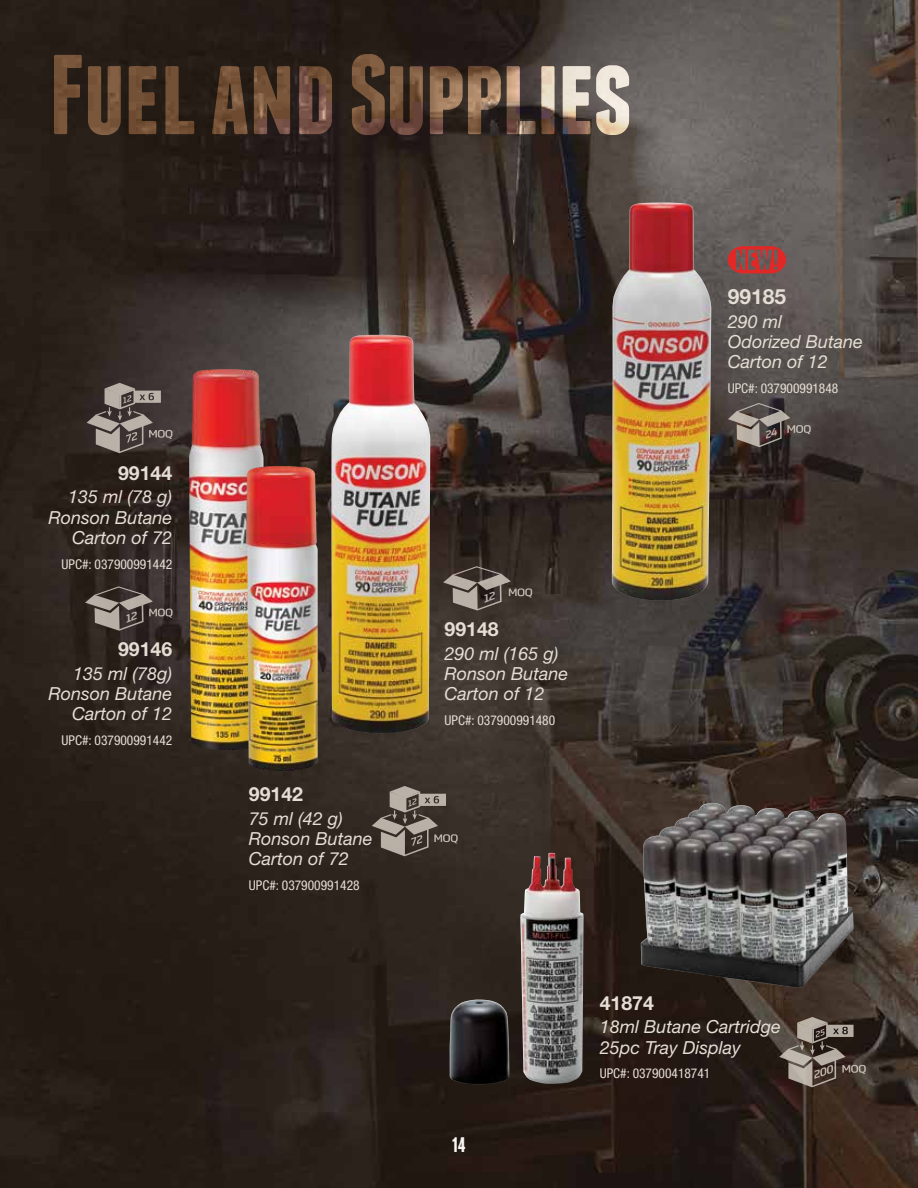
<style>
.page{position:relative;width:918px;height:1188px;background:#fff}
.page>*{position:absolute;margin:0;border:0;box-sizing:border-box;transform-origin:0 0}
.t1{font:700 21px "Helvetica Neue";color:#e5ded4}
.t2{font:700 21px "Franchise Free";color:#f8f6f3}
.t3{font:700 19.5px "Helvetica Neue";color:#e5ded4}
.t4{font:italic 18px/20.2px "Helvetica Neue";color:#e5ded4}
.t5{font:condensed 13.5px "Helvetica Neue";color:#e5ded4}
</style>
<div class="page">
<img style="left:0;top:0;width:918px;height:1188px">
<img style="left:612px;top:202px;width:99px;height:398px">
<svg style="left:728px;top:246px;width:58px;height:27px;background:#a8403e"></svg>
<img style="left:189px;top:369px;width:75px;height:383px">
<img style="left:246px;top:466px;width:72px;height:305px">
<svg style="left:54px;top:55px;width:28px;height:79px;background:#573e2a"></svg>
<svg style="left:88px;top:66px;width:33px;height:69px;background:#694b34"></svg>
<svg style="left:129px;top:66px;width:27px;height:68px;background:#5f432d"></svg>
<svg style="left:165px;top:66px;width:29px;height:68px;background:#4f3826"></svg>
<svg style="left:212px;top:66px;width:36px;height:68px;background:#5a402c"></svg>
<svg style="left:254px;top:66px;width:36px;height:68px;background:#684a35"></svg>
<svg style="left:299px;top:66px;width:33px;height:68px;background:#6b4b3e"></svg>
<svg style="left:352px;top:54px;width:71px;height:81px;background:#59402f"></svg>
<svg style="left:430px;top:66px;width:71px;height:68px;background:#6e5441"></svg>
<svg style="left:507px;top:66px;width:29px;height:68px;background:#705b4f"></svg>
<svg style="left:541px;top:66px;width:14px;height:68px"></svg>
<svg style="left:563px;top:66px;width:27px;height:68px;background:#b2a397"></svg>
<svg style="left:596px;top:65px;width:33px;height:70px;background:#c5bbae"></svg>
<img style="left:640px;top:803px;width:214px;height:184px">
<img style="left:450px;top:853px;width:134px;height:231px">
<img style="left:331px;top:335px;width:99px;height:399px">
<svg style="left:87px;top:383px;width:85px;height:70px;background:#655c58"></svg>
<svg style="left:779px;top:1017px;width:87px;height:70px;background:#635850"></svg>
<svg style="left:372px;top:786px;width:86px;height:70px;background:#625a51"></svg>
<svg style="left:728px;top:403px;width:83px;height:44px;background:#675e5a"></svg>
<svg style="left:443px;top:566px;width:89px;height:45px;background:#5c534c"></svg>
<svg style="left:85px;top:586px;width:88px;height:45px;background:#59504b"></svg>
<p class="t3" style="left:118px;top:461px;width:56px">99144</p>
<p class="t4" style="left:49px;top:486px;width:125px;text-align:right">135 ml (78 g)<br>Ronson Butane<br>Carton of 72</p>
<p class="t5" style="left:62px;top:556px;width:112px">UPC#: 037900991442</p>
<p class="t3" style="left:118px;top:637px;width:56px">99146</p>
<p class="t4" style="left:49px;top:663px;width:125px;text-align:right">135 ml (78g)<br>Ronson Butane<br>Carton of 12</p>
<p class="t5" style="left:62px;top:732px;width:112px">UPC#: 037900991442</p>
<p class="t1" style="left:728px;top:284px;width:60px">99185</p>
<p class="t4" style="left:728px;top:311px;width:137px">290 ml<br>Odorized Butane<br>Carton of 12</p>
<p class="t5" style="left:728px;top:380px;width:112px">UPC#: 037900991848</p>
<p class="t3" style="left:249px;top:782px;width:56px">99142</p>
<p class="t4" style="left:249px;top:808px;width:125px">75 ml (42 g)<br>Ronson Butane<br>Carton of 72</p>
<p class="t5" style="left:249px;top:878px;width:112px">UPC#: 037900991428</p>
<p class="t3" style="left:445px;top:617px;width:56px">99148</p>
<p class="t4" style="left:445px;top:643px;width:125px">290 ml (165 g)<br>Ronson Butane<br>Carton of 12</p>
<p class="t5" style="left:445px;top:712px;width:112px">UPC#: 037900991480</p>
<p class="t2" style="left:452px;top:1135px;width:16px">14</p>
<p class="t3" style="left:600px;top:991px;width:56px">41874</p>
<p class="t4" style="left:600px;top:1016px;width:183px">18ml Butane Cartridge<br>25pc Tray Display</p>
<p class="t5" style="left:600px;top:1066px;width:112px">UPC#: 037900418741</p>
</div>
